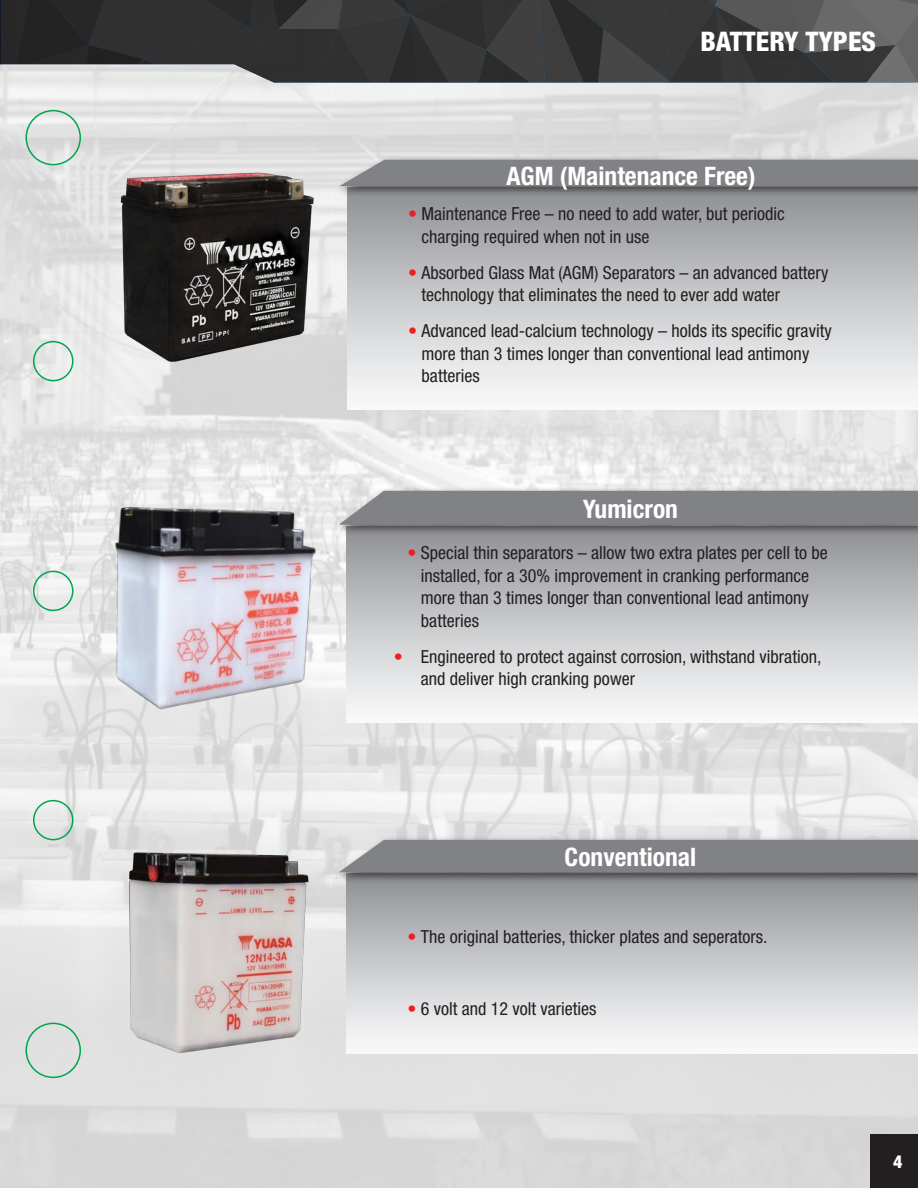
<style>
.page{position:relative;width:918px;height:1188px;background:#fff}
.page>*{position:absolute;margin:0;border:0;box-sizing:border-box;transform-origin:0 0}
.t1{font:800 condensed 27px "Helvetica Neue LT Std";color:#fff}
.t2{font:700 condensed 25.5px "Helvetica Neue LT Std";color:#fff}
.t3{font:condensed 18px/22.5px "Helvetica Neue LT Std";color:#231f20}
.t4{font:800 condensed 18px "Helvetica Neue LT Std";color:#fff}
.s1{color:#ee1d23}
</style>
<div class="page">
<img style="left:0;top:82px;width:918px;height:1106px">
<div style="left:347px;top:187px;width:571px;height:222px;background:linear-gradient(to bottom,#919397,#fcfdfe)"></div>
<div style="left:336px;top:155px;width:582px;height:42px;background:#231f20;opacity:.75"></div>
<div style="left:339px;top:160px;width:579px;height:26px;background:#808285"></div>
<div style="left:347px;top:526px;width:571px;height:197px;background:linear-gradient(to bottom,#919397,#fdfeff)"></div>
<div style="left:335px;top:486px;width:583px;height:50px;background:#231f20;opacity:.75"></div>
<div style="left:339px;top:491px;width:579px;height:34px;background:#808285"></div>
<div style="left:347px;top:874px;width:571px;height:179px;background:linear-gradient(to bottom,#919397,#fdfdfe)"></div>
<div style="left:335px;top:835px;width:583px;height:49px;background:#231f20;opacity:.75"></div>
<div style="left:339px;top:840px;width:579px;height:32px;background:#808285"></div>
<img style="left:105px;top:503px;width:222px;height:211px">
<img style="left:118px;top:847px;width:200px;height:206px">
<img style="left:113px;top:161px;width:208px;height:205px">
<svg style="left:0;top:0;width:918px;height:82px;background:#424343"></svg>
<div style="left:871px;top:1134px;width:47px;height:54px;background:#231f20"></div>
<div style="left:25px;top:110px;width:56px;height:55px;border:2px solid #00a54f;border-radius:50%"></div>
<div style="left:25px;top:1023px;width:56px;height:55px;border:2px solid #00a54f;border-radius:50%"></div>
<div style="left:33px;top:800px;width:40px;height:40px;border:2px solid #00a54f;border-radius:50%"></div>
<div style="left:33px;top:571px;width:40px;height:40px;border:2px solid #00a54f;border-radius:50%"></div>
<div style="left:33px;top:341px;width:40px;height:40px;border:2px solid #00a54f;border-radius:50%"></div>
<h1 class="t1" style="left:700px;top:24px;width:177px">BATTERY TYPES</h1>
<h2 class="t2" style="left:506px;top:160px;width:251px">AGM (Maintenance Free)</h2>
<p class="t3" style="left:422px;top:203px;width:365px;text-indent:-14px"><span class="s1">•</span> Maintenance Free – no need to add water, but periodic charging required when not in use</p>
<p class="t3" style="left:422px;top:261px;width:408px;text-indent:-14px"><span class="s1">•</span> Absorbed Glass Mat (AGM) Separators – an advanced battery technology that eliminates the need to ever add water</p>
<p class="t3" style="left:422px;top:320px;width:412px;text-indent:-14px"><span class="s1">•</span> Advanced lead-calcium technology – holds its specific gravity more than 3 times longer than conventional lead antimony batteries</p>
<h2 class="t2" style="left:583px;top:493px;width:97px">Yumicron</h2>
<p class="t3" style="left:421px;top:542px;width:408px;text-indent:-14px"><span class="s1">•</span> Special thin separators – allow two extra plates per cell to be installed, for a 30% improvement in cranking performance more than 3 times longer than conventional lead antimony batteries</p>
<p class="t3" style="left:421px;top:645px;width:402px;text-indent:-27px"><span class="s1">•</span> Engineered to protect against corrosion, withstand vibration, and deliver high cranking power</p>
<h2 class="t2" style="left:565px;top:842px;width:133px">Conventional</h2>
<p class="t3" style="left:407px;top:925px;width:362px"><span class="s1">•</span> The original batteries, thicker plates and seperators.</p>
<p class="t3" style="left:407px;top:997px;width:190px"><span class="s1">•</span> 6 volt and 12 volt varieties</p>
<p class="t4" style="left:893px;top:1150px;width:11px">4</p>
</div>
